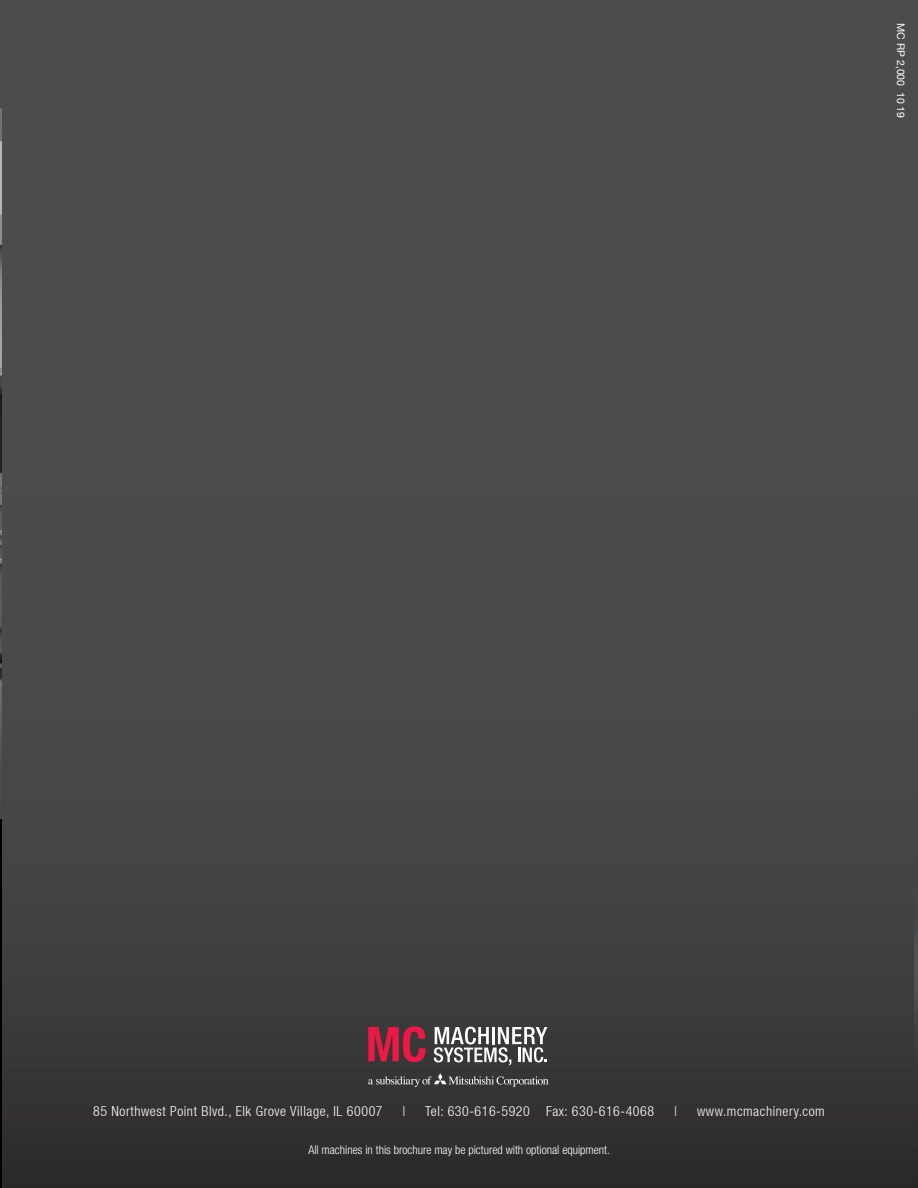
<style>
.page{position:relative;width:918px;height:1188px;background:#fff}
.page>*{position:absolute;margin:0;border:0;box-sizing:border-box;transform-origin:0 0}
.t1{font:300 condensed 13.95px "Helvetica Neue LT";letter-spacing:.04em;color:#fff}
.t2{font:300 condensed 12px "Helvetica Neue";color:#fff}
.t3{font:10.5px "Helvetica Neue LT";color:#fff}
</style>
<div class="page">
<div style="left:0;top:0;width:918px;height:1188px;background:linear-gradient(to bottom,#515354,#393839)"></div>
<hr style="left:0;top:820px;width:1px;height:368px;background:#000">
<svg style="left:368px;top:1026px;width:58px;height:36px"></svg>
<svg style="left:368px;top:1073px;width:180px;height:14px"></svg>
<svg style="left:434px;top:1027px;width:113px;height:38px"></svg>
<svg style="left:915px;top:0;width:3px;height:1188px"></svg>
<hr style="left:917px;top:942px;width:1px;height:246px;background:#2e2b2c">
<svg style="left:913px;top:252px;width:5px;height:240px"></svg>
<img style="left:915px;top:527px;width:3px;height:582px">
<img style="left:0;top:60px;width:1px;height:760px">
<p class="t3" style="left:907px;top:23px;width:96px;rotate:90deg">MC RP 2,000 10 19</p>
<p class="t1" style="left:93px;top:1103px;width:291px">85 Northwest Point Blvd., Elk Grove Village, IL 60007</p>
<p class="t1" style="left:403px;top:1103px;width:5px">|</p>
<p class="t1" style="left:425px;top:1103px;width:230px">Tel: 630-616-5920 Fax: 630-616-4068</p>
<p class="t1" style="left:674px;top:1103px;width:5px">|</p>
<p class="t1" style="left:697px;top:1103px;width:129px">www.mcmachinery.com</p>
<p class="t2" style="left:308px;top:1143px;width:303px">All machines in this brochure may be pictured with optional equipment.</p>
</div>
